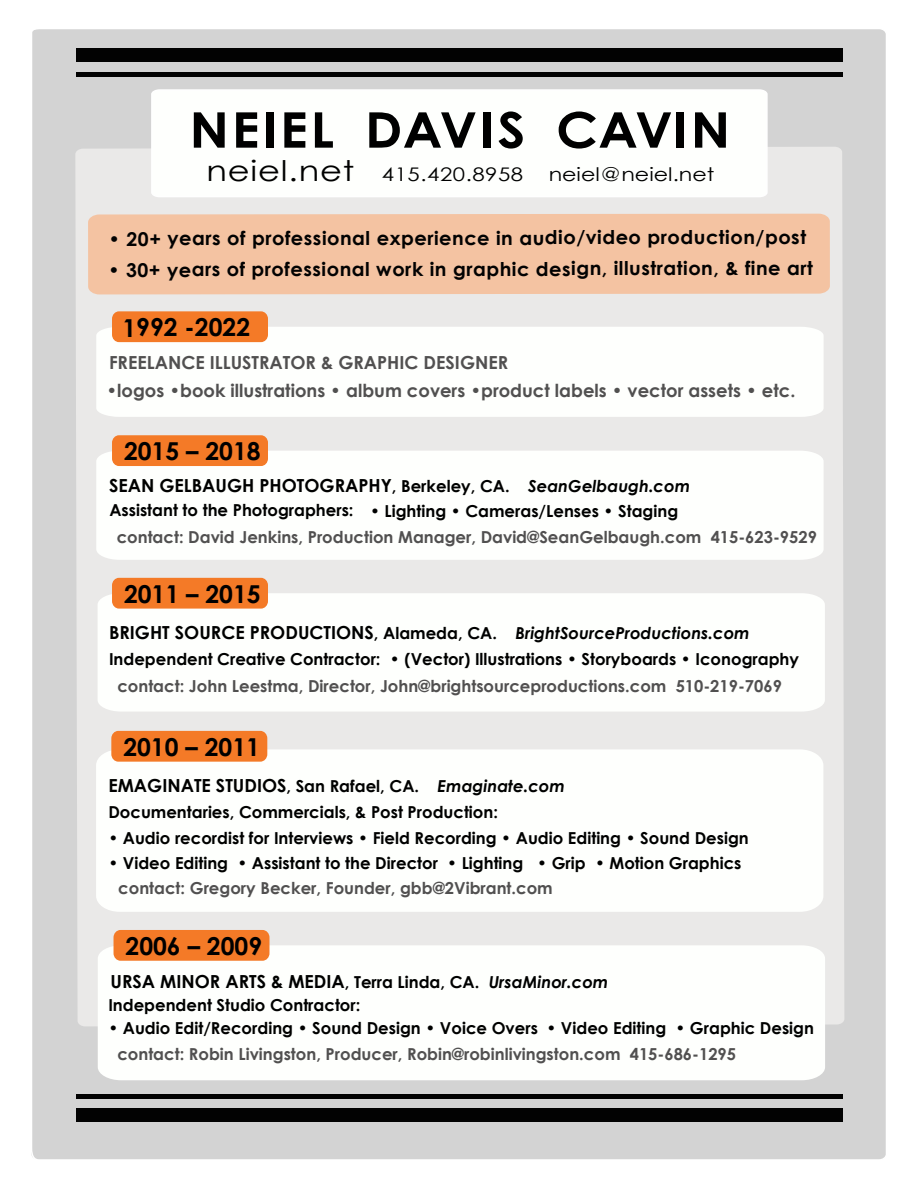
<style>
.page{position:relative;width:918px;height:1187px;background:#fff}
.page>*{position:absolute;margin:0;border:0;box-sizing:border-box;transform-origin:0 0}
.t1{font:700 49.05px "Century Gothic";letter-spacing:.05em;color:#000;scale:1.09 1}
.t2{font:28.5px "Century Gothic";letter-spacing:.025em;color:#000;scale:1.18 1}
.t3{font:700 24.6px "Century Gothic";color:#000}
.t4{font:700 19.05px "Century Gothic";letter-spacing:.02em;color:#020202}
.t5{font:18.75px "Century Gothic";color:#000;scale:1.18 1}
.t6{font:18.75px "Century Gothic";letter-spacing:.025em;color:#000;scale:1.18 1}
.t7{font:700 18px "Century Gothic";color:#000}
.t8{font:700 18px "Century Gothic";color:#515050}
.t9{font:700 16.5px/25.8px "Century Gothic";color:#000}
.t10{font:700 16.5px "Century Gothic";color:#515050}
.s1{font-style:italic}
.s2{font-size:16.5px}
.s3{font-style:italic;font-size:16.5px}
.s4{font-size:18px}
</style>
<div class="page">
<div style="left:31px;top:29px;width:855px;height:1131px;background:#d3d3d3"></div>
<div style="left:75px;top:147px;width:769px;height:879px;background:#eae9e8"></div>
<div style="left:76px;top:48px;width:767px;height:14px;background:#020202"></div>
<hr style="left:76px;top:72px;width:767px;height:4px;background:#020202">
<div style="left:76px;top:1108px;width:767px;height:14px;background:#020202"></div>
<hr style="left:76px;top:1094px;width:767px;height:4px;background:#020202">
<svg style="left:96px;top:749px;width:727px;height:162px"></svg>
<div style="left:111px;top:731px;width:156px;height:30px;background:#f47a27;border-radius:7px"></div>
<svg style="left:98px;top:945px;width:727px;height:135px"></svg>
<div style="left:114px;top:930px;width:155px;height:30px;background:#f47a27;border-radius:7px"></div>
<svg style="left:96px;top:450px;width:728px;height:110px"></svg>
<div style="left:112px;top:435px;width:156px;height:31px;background:#f47a27;border-radius:7px"></div>
<svg style="left:150px;top:88px;width:618px;height:110px"></svg>
<div style="left:88px;top:214px;width:742px;height:80px;background:#f4c3a2"></div>
<svg style="left:98px;top:593px;width:727px;height:118px"></svg>
<div style="left:112px;top:578px;width:156px;height:30px;background:#f47a27;border-radius:7px"></div>
<svg style="left:96px;top:327px;width:728px;height:90px"></svg>
<div style="left:112px;top:311px;width:156px;height:31px;background:#f47a27;border-radius:7px"></div>
<h1 class="t1" style="left:189px;top:93px;width:498px">NEIEL DAVIS CAVIN</h1>
<h2 class="t2" style="left:206px;top:151px;width:127px">neiel.net</h2>
<p class="t6" style="left:382px;top:161px;width:121px">415.420.8958</p>
<p class="t5" style="left:549px;top:161px;width:142px">neiel<span class="s1">@</span>neiel.net</p>
<p class="t4" style="left:108px;top:223px;width:699px">• 20+ years of professional experience in audio/video production/post</p>
<p class="t4" style="left:108px;top:254px;width:707px">• 30+ years of professional work in graphic design, illustration, &amp; fine art</p>
<h3 class="t3" style="left:122px;top:309px;width:129px">1992 -2022</h3>
<p class="t8" style="left:109px;top:349px;width:401px">FREELANCE ILLUSTRATOR &amp; GRAPHIC DESIGNER</p>
<p class="t8" style="left:106px;top:376px;width:691px">•logos •book illustrations • album covers •product labels • vector assets • etc.</p>
<h3 class="t3" style="left:124px;top:433px;width:138px">2015 – 2018</h3>
<p class="t7" style="left:109px;top:471px;width:583px">SEAN GELBAUGH PHOTOGRAPHY<span class="s2">, Berkeley, CA.</span> <span class="s3">SeanGelbaugh.com</span></p>
<p class="t9" style="left:109px;top:497px;width:570px">Assistant to the Photographers: • Lighting • Cameras/Lenses • Staging</p>
<p class="t10" style="left:117px;top:524px;width:702px">contact: David Jenkins, Production Manager, David@SeanGelbaugh.com 415-623-9529</p>
<h3 class="t3" style="left:124px;top:575px;width:138px">2011 – 2015</h3>
<p class="t9" style="left:109px;top:619px;width:692px"><span class="s4">BRIGHT SOURCE PRODUCTIONS</span>, Alameda, CA. <span class="s1">BrightSourceProductions.com<br></span>Independent Creative Contractor: • (Vector) Illustrations • Storyboards • Iconography</p>
<p class="t10" style="left:117px;top:673px;width:666px">contact: John Leestma, Director, John@brightsourceproductions.com 510-219-7069</p>
<h3 class="t3" style="left:123px;top:728px;width:138px">2010 – 2011</h3>
<p class="t7" style="left:108px;top:771px;width:458px">EMAGINATE STUDIOS<span class="s2">, San Rafael, CA.</span> <span class="s3">Emaginate.com</span></p>
<p class="t9" style="left:108px;top:798px;width:391px">Documentaries, Commercials, &amp; Post Production:</p>
<p class="t9" style="left:108px;top:824px;width:642px">• Audio recordist for Interviews • Field Recording • Audio Editing • Sound Design</p>
<p class="t9" style="left:108px;top:849px;width:635px">• Video Editing • Assistant to the Director • Lighting • Grip • Motion Graphics</p>
<p class="t10" style="left:118px;top:875px;width:436px">contact: Gregory Becker, Founder, gbb@2Vibrant.com</p>
<h3 class="t3" style="left:126px;top:927px;width:138px">2006 – 2009</h3>
<p class="t7" style="left:111px;top:967px;width:499px">URSA MINOR ARTS &amp; MEDIA<span class="s2">, Terra Linda, CA.</span> <span class="s3">UrsaMinor.com</span></p>
<p class="t9" style="left:108px;top:991px;width:254px">Independent Studio Contractor:</p>
<p class="t9" style="left:108px;top:1014px;width:707px">• Audio Edit/Recording • Sound Design • Voice Overs • Video Editing • Graphic Design</p>
<p class="t10" style="left:117px;top:1041px;width:620px">contact: Robin Livingston, Producer, Robin@robinlivingston.com 415-686-1295</p>
</div>
